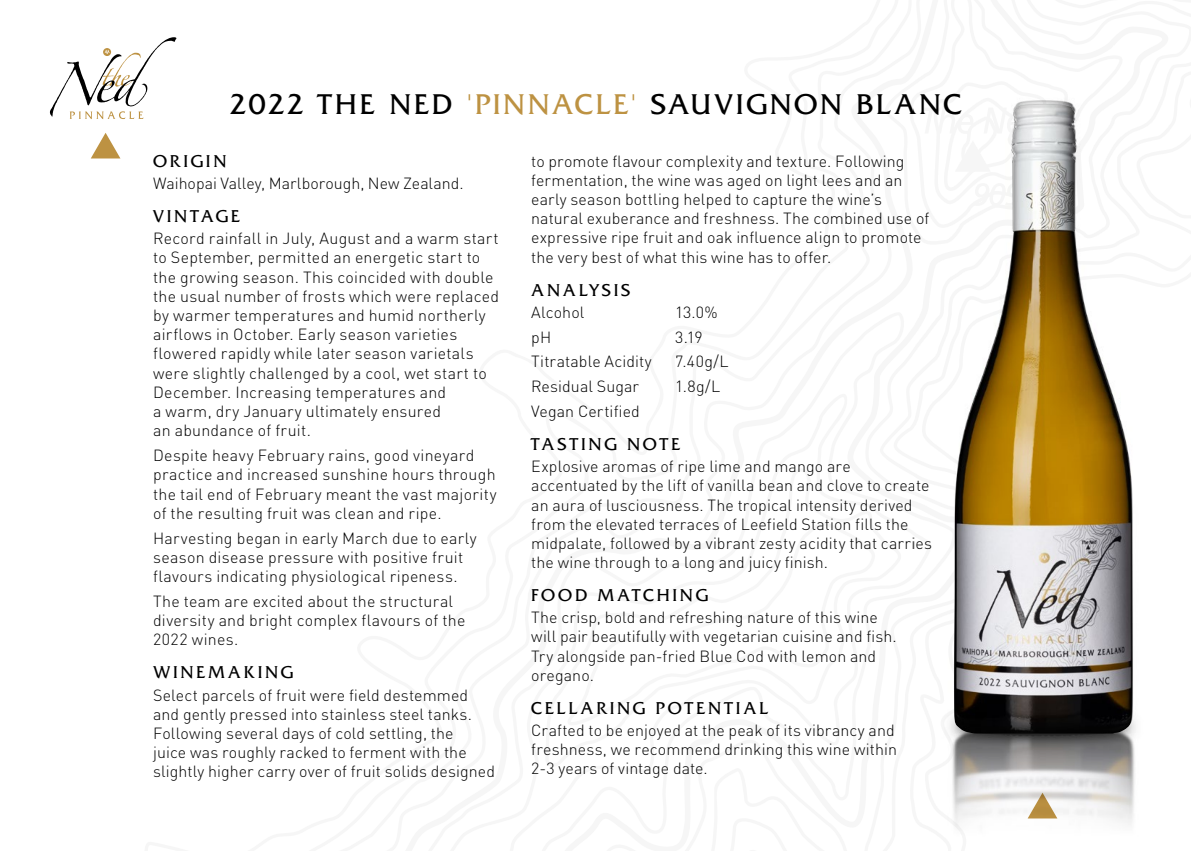
<style>
.page{position:relative;width:1191px;height:851px;background:#fff}
.page>*{position:absolute;margin:0;border:0;box-sizing:border-box;transform-origin:0 0}
.t1{font:30px "Friz Quadrata Std";letter-spacing:.09em;color:#000}
.Ned_Tasting_Paragrap{font:18px "Friz Quadrata Std";letter-spacing:.155em;color:#000}
.Ned_Tasting_Body_Txt{font:300 16px/19.2px "DIN Pro";letter-spacing:.01em;color:#000}
.Ned_Tasting_Analysis{font:300 16px "DIN Pro";letter-spacing:.005em;color:#000}
.s1{color:#bd9242}
</style>
<div class="page">
<svg style="left:91px;top:133px;width:29px;height:25px"></svg>
<svg style="left:50px;top:37px;width:126px;height:82px"></svg>
<img style="left:944px;top:98px;width:192px;height:736px">
<img style="left:954px;top:104px;width:178px;height:629px">
<p class="t1" style="left:229px;top:87px;width:733px">2022 THE NED <span class="s1">'PINNACLE'</span> SAUVIGNON BLANC</p>
<p class="Ned_Tasting_Paragrap" style="left:153px;top:151px;width:75px">ORIGIN</p>
<p class="Ned_Tasting_Body_Txt" style="left:153px;top:173px;width:312px">Waihopai Valley, Marlborough, New Zealand.</p>
<p class="Ned_Tasting_Paragrap" style="left:153px;top:206px;width:89px">VINTAGE</p>
<p class="Ned_Tasting_Body_Txt" style="left:153px;top:228px;width:347px">Record rainfall in July, August and a warm start to September, permitted an energetic start to the growing season. This coincided with double the usual number of frosts which were replaced by warmer temperatures and humid northerly airflows in October. Early season varieties flowered rapidly while later season varietals were slightly challenged by a cool, wet start to December. Increasing temperatures and<br>a warm, dry January ultimately ensured<br>an abundance of fruit.</p>
<p class="Ned_Tasting_Body_Txt" style="left:153px;top:444px;width:345px">Despite heavy February rains, good vineyard practice and increased sunshine hours through the tail end of February meant the vast majority of the resulting fruit was clean and ripe.</p>
<p class="Ned_Tasting_Body_Txt" style="left:153px;top:527px;width:325px">Harvesting began in early March due to early season disease pressure with positive fruit flavours indicating physiological ripeness.</p>
<p class="Ned_Tasting_Body_Txt" style="left:153px;top:590px;width:314px">The team are excited about the structural diversity and bright complex flavours of the<br>2022 wines.</p>
<p class="Ned_Tasting_Paragrap" style="left:153px;top:662px;width:141px">WINEMAKING</p>
<p class="Ned_Tasting_Body_Txt" style="left:153px;top:684px;width:343px">Select parcels of fruit were field destemmed and gently pressed into stainless steel tanks.<br>Following several days of cold settling, the<br>juice was roughly racked to ferment with the slightly higher carry over of fruit solids designed</p>
<p class="Ned_Tasting_Body_Txt" style="left:531px;top:150px;width:399px">to promote flavour complexity and texture. Following fermentation, the wine was aged on light lees and an early season bottling helped to capture the wine’s natural exuberance and freshness. The combined use of expressive ripe fruit and oak influence align to promote the very best of what this wine has to offer.</p>
<p class="Ned_Tasting_Paragrap" style="left:531px;top:279px;width:101px">ANALYSIS</p>
<p class="Ned_Tasting_Analysis" style="left:531px;top:300px;width:55px">Alcohol</p>
<p class="Ned_Tasting_Analysis" style="left:675px;top:300px;width:44px">13.0%</p>
<p class="Ned_Tasting_Analysis" style="left:531px;top:324px;width:21px">pH</p>
<p class="Ned_Tasting_Analysis" style="left:675px;top:324px;width:29px">3.19</p>
<p class="Ned_Tasting_Analysis" style="left:531px;top:349px;width:122px">Titratable Acidity</p>
<p class="Ned_Tasting_Analysis" style="left:675px;top:349px;width:55px">7.40g/L</p>
<p class="Ned_Tasting_Analysis" style="left:531px;top:374px;width:109px">Residual Sugar</p>
<p class="Ned_Tasting_Analysis" style="left:675px;top:374px;width:46px">1.8g/L</p>
<p class="Ned_Tasting_Analysis" style="left:531px;top:399px;width:110px">Vegan Certified</p>
<p class="Ned_Tasting_Paragrap" style="left:531px;top:434px;width:151px">TASTING NOTE</p>
<p class="Ned_Tasting_Body_Txt" style="left:531px;top:455px;width:402px">Explosive aromas of ripe lime and mango are accentuated by the lift of vanilla bean and clove to create an aura of lusciousness. The tropical intensity derived from the elevated terraces of Leefield Station fills the midpalate, followed by a vibrant zesty acidity that carries the wine through to a long and juicy finish.</p>
<p class="Ned_Tasting_Paragrap" style="left:531px;top:585px;width:178px">FOOD MATCHING</p>
<p class="Ned_Tasting_Body_Txt" style="left:531px;top:606px;width:367px">The crisp, bold and refreshing nature of this wine will pair beautifully with vegetarian cuisine and fish.<br>Try alongside pan-fried Blue Cod with lemon and oregano.</p>
<p class="Ned_Tasting_Paragrap" style="left:531px;top:697px;width:239px">CELLARING POTENTIAL</p>
<p class="Ned_Tasting_Body_Txt" style="left:531px;top:719px;width:367px">Crafted to be enjoyed at the peak of its vibrancy and freshness, we recommend drinking this wine within<br>2-3 years of vintage date.</p>
</div>
